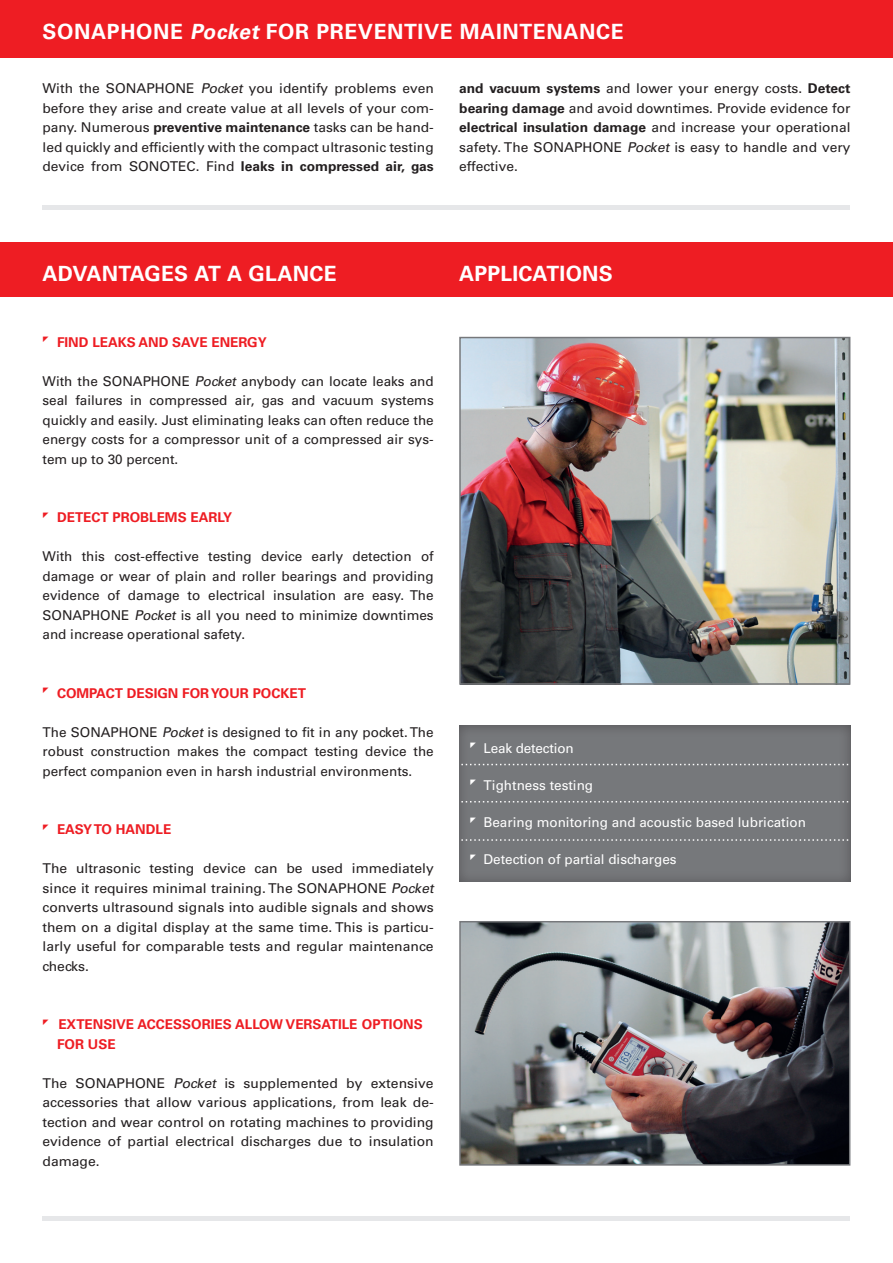
<style>
.page{position:relative;width:893px;height:1263px;background:#fff}
.page>*{position:absolute;margin:0;border:0;box-sizing:border-box;transform-origin:0 0}
.t1{font:700 21px "Univers LT Std";letter-spacing:.03em;color:#fff}
.t2{font:700 21px "Univers LT Std";letter-spacing:.005em;color:#fff}
.t3{font:700 21px "Univers LT Std";letter-spacing:.01em;color:#fff}
.t4{font:13.5px/19.5px "Univers LT Std";color:#231f20;text-align:justify}
.t5{font:700 13.5px/19.5px "Univers LT Std";color:#ee1d23}
.t6{font:13.5px "Univers LT Std";color:#fff}
.s1{font-style:italic}
.s2{font-weight:700}
</style>
<div class="page">
<div style="left:0;top:0;width:893px;height:58px;background:#ee1d23"></div>
<div style="left:0;top:243px;width:893px;height:54px;background:#ee1d23"></div>
<hr style="left:43px;top:205px;width:807px;height:4px;background:#e6e7e9">
<img style="left:459px;top:726px;width:391px;height:156px">
<svg style="left:459px;top:764px;width:392px;height:1px"></svg>
<svg style="left:459px;top:801px;width:392px;height:1px"></svg>
<svg style="left:459px;top:839px;width:392px;height:2px"></svg>
<img style="left:462px;top:340px;width:385px;height:342px">
<div style="left:459px;top:337px;width:391px;height:348px;border:2px solid #76787b"></div>
<img style="left:462px;top:924px;width:385px;height:239px">
<div style="left:459px;top:921px;width:391px;height:245px;border:2px solid #76787b"></div>
<hr style="left:43px;top:1216px;width:807px;height:4px;background:#e6e7e9">
<svg style="left:471px;top:743px;width:5px;height:5px"></svg>
<svg style="left:471px;top:780px;width:5px;height:5px"></svg>
<svg style="left:471px;top:817px;width:5px;height:5px"></svg>
<svg style="left:471px;top:854px;width:5px;height:6px"></svg>
<h1 class="t1" style="left:43px;top:19px;width:583px">SONAPHONE <span class="s1">Pocket</span> FOR PREVENTIVE MAINTENANCE</h1>
<p class="t4" style="left:43px;top:79px;width:393px">With the SONAPHONE <span class="s1">Pocket</span> you identify problems even before they arise and create value at all levels of your com&shy;pany. Numerous <span class="s2">preventive maintenance</span> tasks can be hand&shy;led quickly and efficiently with the compact ultrasonic testing device from SONOTEC. Find <span class="s2">leaks in compressed air, gas</span></p>
<p class="t4" style="left:459px;top:79px;width:393px"><span class="s2">and vacuum systems</span> and lower your energy costs. <span class="s2">Detect bearing damage</span> and avoid downtimes. Provide evidence for <span class="s2">electrical insulation damage</span> and increase your operational safety. The SONAPHONE <span class="s1">Pocket</span> is easy to handle and very effective.</p>
<h1 class="t2" style="left:43px;top:262px;width:296px">ADVANTAGES AT A GLANCE</h1>
<p class="t5" style="left:57px;top:332px;width:211px">FIND LEAKS AND SAVE ENERGY</p>
<p class="t4" style="left:43px;top:371px;width:393px">With the SONAPHONE <span class="s1">Pocket</span> anybody can locate leaks and seal failures in compressed air, gas and vacuum systems quickly and easily. Just eliminating leaks can often reduce the energy costs for a compressor unit of a compressed air sys&shy;tem up to 30 percent.</p>
<p class="t5" style="left:57px;top:508px;width:177px">DETECT PROBLEMS EARLY</p>
<p class="t4" style="left:43px;top:547px;width:393px">With this cost-effective testing device early detection of damage or wear of plain and roller bearings and providing evidence of damage to electrical insulation are easy. The SONAPHONE <span class="s1">Pocket</span> is all you need to minimize downtimes and increase operational safety.</p>
<p class="t5" style="left:57px;top:683px;width:250px">COMPACT DESIGN FOR YOUR POCKET</p>
<p class="t4" style="left:43px;top:722px;width:393px">The SONAPHONE <span class="s1">Pocket</span> is designed to fit in any pocket. The robust construction makes the compact testing device the perfect companion even in harsh industrial environments.</p>
<p class="t5" style="left:57px;top:820px;width:116px">EASY TO HANDLE</p>
<p class="t4" style="left:43px;top:859px;width:396px;text-align:left">The ultrasonic testing device can be used immediately since it requires minimal training. The SONAPHONE <span class="s1">Pocket </span>converts ultrasound signals into audible signals and shows them on a digital display at the same time. This is particu&shy;larly useful for comparable tests and regular maintenance checks.</p>
<p class="t5" style="left:57px;top:1015px;width:367px">EXTENSIVE ACCESSORIES ALLOW VERSATILE OPTIONS<br>FOR USE</p>
<p class="t4" style="left:43px;top:1073px;width:393px">The SONAPHONE <span class="s1">Pocket</span> is supplemented by extensive accessories that allow various applications, from leak de&shy;tection and wear control on rotating machines to providing evidence of partial electrical discharges due to insulation damage.</p>
<h1 class="t3" style="left:459px;top:262px;width:155px">APPLICATIONS</h1>
<p class="t6" style="left:483px;top:740px;width:92px">Leak detection</p>
<p class="t6" style="left:483px;top:777px;width:111px">Tightness testing</p>
<p class="t6" style="left:483px;top:814px;width:324px">Bearing monitoring and acoustic based lubrication</p>
<p class="t6" style="left:483px;top:851px;width:195px">Detection of partial discharges</p>
</div>
